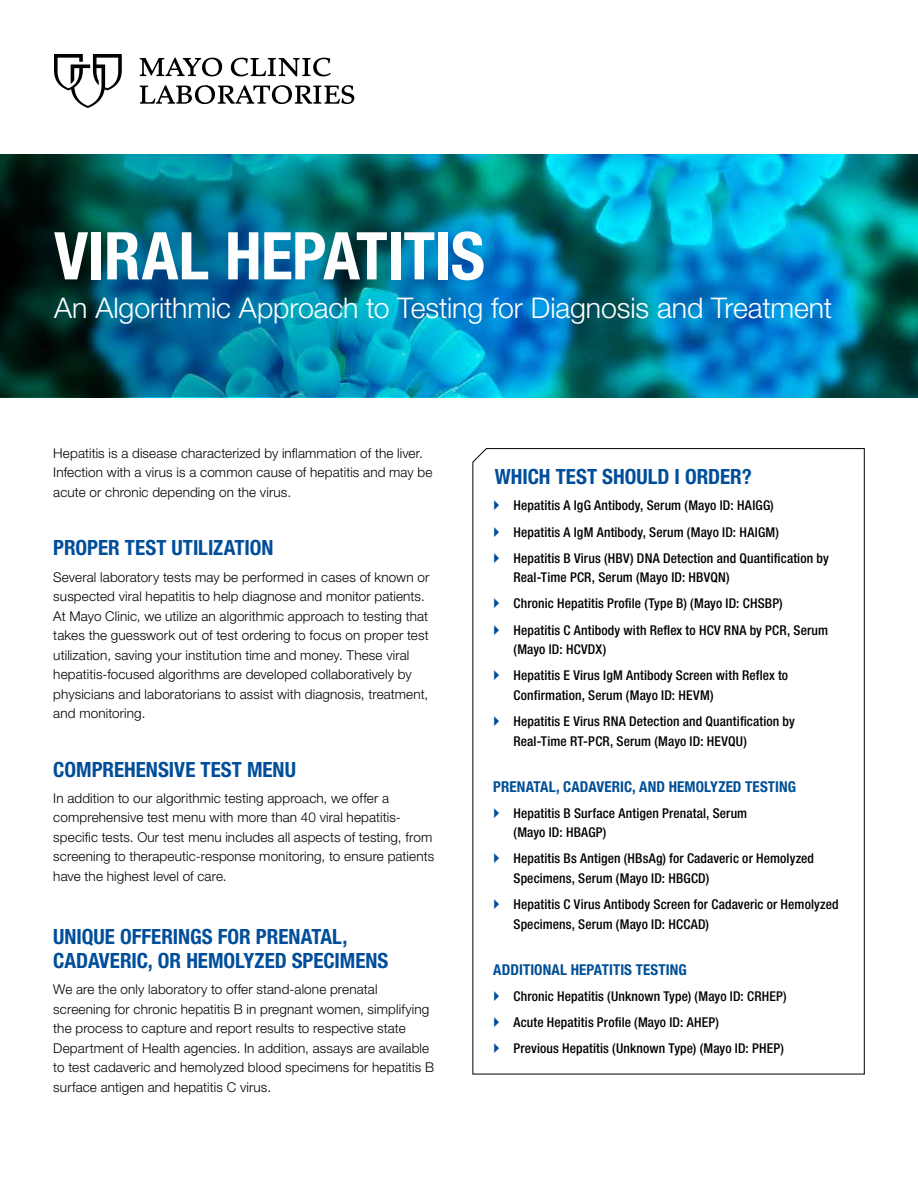
<style>
.page{position:relative;width:918px;height:1188px;background:#fff}
.page>*{position:absolute;margin:0;border:0;box-sizing:border-box;transform-origin:0 0}
.t1{font:700 condensed 66px "Helvetica Neue LT Std";letter-spacing:-.01em;color:#fff}
.t2{font:300 28.5px "Helvetica Neue LT Std";letter-spacing:-.005em;color:#fff}
.t3{font:700 condensed 21px/24px "Helvetica Neue LT Std";color:#004e9a}
.t4{font:700 condensed 15px "Helvetica Neue LT Std";letter-spacing:.005em;color:#004f96}
.t5{font:700 condensed 15px "Helvetica Neue LT Std";letter-spacing:.01em;color:#004f97}
.t6{font:300 13.5px/19.5px "Helvetica Neue LT Std";letter-spacing:.01em;color:#000}
.t7{font:500 condensed 13.5px/26.2px "Helvetica Neue LT Std";letter-spacing:.01em;color:#000}
</style>
<div class="page">
<svg style="left:0;top:154px;width:918px;height:243px;background:#007794"></svg>
<svg style="left:472px;top:448px;width:393px;height:626px"></svg>
<svg style="left:54px;top:54px;width:68px;height:54px"></svg>
<svg style="left:140px;top:85px;width:214px;height:19px"></svg>
<svg style="left:140px;top:58px;width:191px;height:18px"></svg>
<svg style="left:494px;top:500px;width:20px;height:11px"></svg>
<svg style="left:494px;top:527px;width:20px;height:10px"></svg>
<svg style="left:494px;top:553px;width:20px;height:11px"></svg>
<svg style="left:494px;top:599px;width:20px;height:10px"></svg>
<svg style="left:494px;top:625px;width:20px;height:11px"></svg>
<svg style="left:494px;top:671px;width:20px;height:10px"></svg>
<svg style="left:494px;top:716px;width:20px;height:11px"></svg>
<svg style="left:494px;top:808px;width:20px;height:11px"></svg>
<svg style="left:494px;top:854px;width:20px;height:10px"></svg>
<svg style="left:494px;top:899px;width:20px;height:11px"></svg>
<svg style="left:494px;top:991px;width:20px;height:11px"></svg>
<svg style="left:494px;top:1017px;width:20px;height:11px"></svg>
<svg style="left:494px;top:1043px;width:20px;height:11px"></svg>
<h1 class="t1" style="left:54px;top:216px;width:433px">VIRAL HEPATITIS</h1>
<h2 class="t2" style="left:54px;top:291px;width:780px">An Algorithmic Approach to Testing for Diagnosis and Treatment</h2>
<p class="t6" style="left:53px;top:443px;width:381px">Hepatitis is a disease characterized by inflammation of the liver.<br>Infection with a virus is a common cause of hepatitis and may be acute or chronic depending on the virus.</p>
<h3 class="t3" style="left:53px;top:536px;width:222px">PROPER TEST UTILIZATION</h3>
<p class="t6" style="left:53px;top:567px;width:378px">Several laboratory tests may be performed in cases of known or suspected viral hepatitis to help diagnose and monitor patients.<br>At Mayo Clinic, we utilize an algorithmic approach to testing that takes the guesswork out of test ordering to focus on proper test utilization, saving your institution time and money. These viral hepatitis-focused algorithms are developed collaboratively by physicians and laboratorians to assist with diagnosis, treatment, and monitoring.</p>
<h3 class="t3" style="left:53px;top:757px;width:244px">COMPREHENSIVE TEST MENU</h3>
<p class="t6" style="left:53px;top:788px;width:382px">In addition to our algorithmic testing approach, we offer a comprehensive test menu with more than 40 viral hepatitis&shy;specific tests. Our test menu includes all aspects of testing, from screening to therapeutic-response monitoring, to ensure patients have the highest level of care.</p>
<h3 class="t3" style="left:53px;top:924px;width:337px">UNIQUE OFFERINGS FOR PRENATAL,<br>CADAVERIC, OR HEMOLYZED SPECIMENS</h3>
<p class="t6" style="left:53px;top:979px;width:382px">We are the only laboratory to offer stand-alone prenatal screening for chronic hepatitis B in pregnant women, simplifying the process to capture and report results to respective state Department of Health agencies. In addition, assays are available to test cadaveric and hemolyzed blood specimens for hepatitis B surface antigen and hepatitis C virus.</p>
<h3 class="t3" style="left:495px;top:464px;width:259px">WHICH TEST SHOULD I ORDER?</h3>
<p class="t7" style="left:514px;top:492px;width:317px">Hepatitis A IgG Antibody, Serum (Mayo ID: HAIGG)<br>Hepatitis A IgM Antibody, Serum (Mayo ID: HAIGM)<br>Hepatitis B Virus (HBV) DNA Detection and Quantification by</p>
<p class="t7" style="left:514px;top:564px;width:316px">Real-Time PCR, Serum (Mayo ID: HBVQN)<br>Chronic Hepatitis Profile (Type B) (Mayo ID: CHSBP)<br>Hepatitis C Antibody with Reflex to HCV RNA by PCR, Serum</p>
<p class="t7" style="left:514px;top:636px;width:276px">(Mayo ID: HCVDX)<br>Hepatitis E Virus IgM Antibody Screen with Reflex to</p>
<p class="t7" style="left:514px;top:682px;width:283px">Confirmation, Serum (Mayo ID: HEVM)<br>Hepatitis E Virus RNA Detection and Quantification by</p>
<p class="t7" style="left:514px;top:728px;width:235px">Real-Time RT-PCR, Serum (Mayo ID: HEVQU)</p>
<p class="t4" style="left:493px;top:777px;width:304px">PRENATAL, CADAVERIC, AND HEMOLYZED TESTING</p>
<p class="t7" style="left:514px;top:803px;width:235px;line-height:19.5px">Hepatitis B Surface Antigen Prenatal, Serum (Mayo ID: HBAGP)</p>
<p class="t7" style="left:514px;top:849px;width:302px;line-height:19.5px">Hepatitis Bs Antigen (HBsAg) for Cadaveric or Hemolyzed<br>Specimens, Serum (Mayo ID: HBGCD)</p>
<p class="t7" style="left:514px;top:895px;width:327px;line-height:19.5px">Hepatitis C Virus Antibody Screen for Cadaveric or Hemolyzed<br>Specimens, Serum (Mayo ID: HCCAD)</p>
<p class="t5" style="left:493px;top:960px;width:195px">ADDITIONAL HEPATITIS TESTING</p>
<p class="t7" style="left:514px;top:983px;width:275px">Chronic Hepatitis (Unknown Type) (Mayo ID: CRHEP)<br>Acute Hepatitis Profile (Mayo ID: AHEP)<br>Previous Hepatitis (Unknown Type) (Mayo ID: PHEP)</p>
</div>
